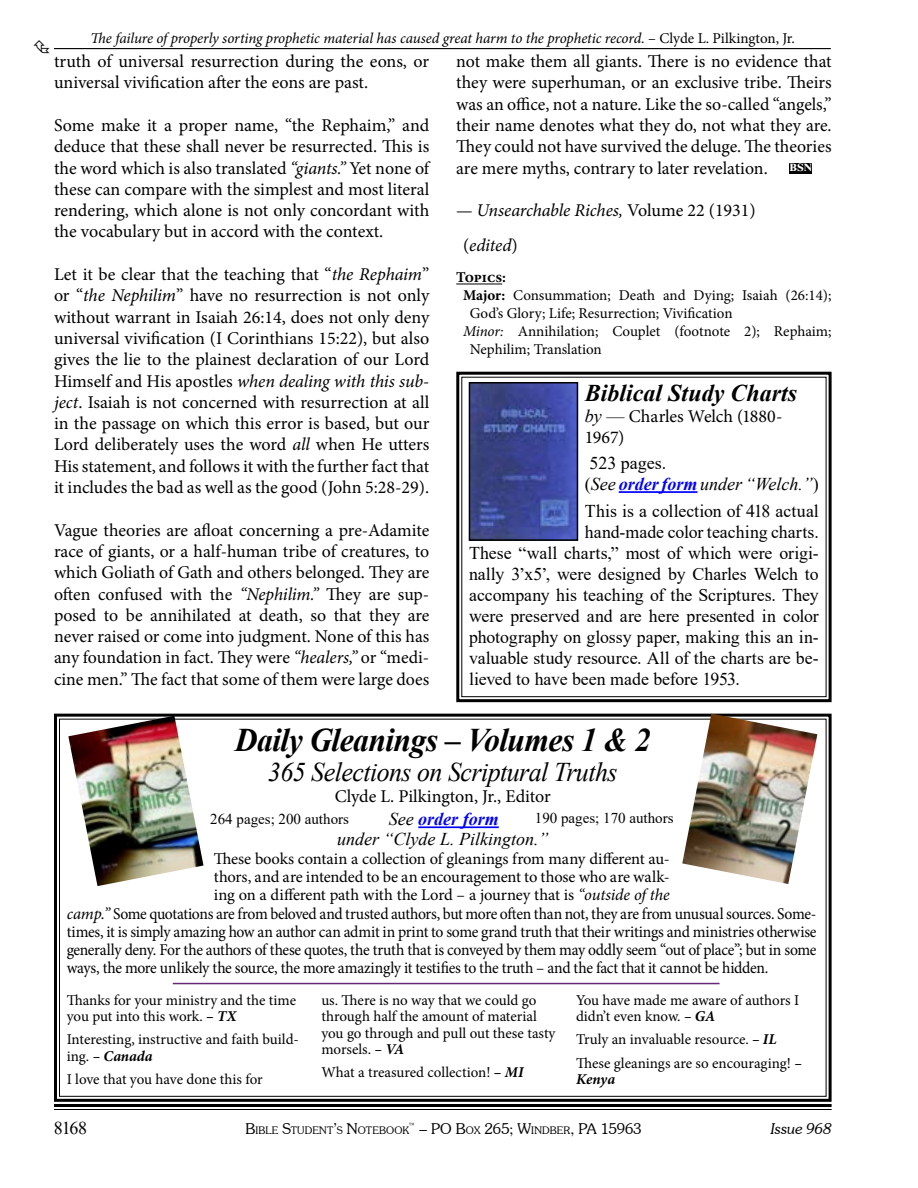
<style>
.page{position:relative;width:918px;height:1188px;background:#fff}
.page>*{position:absolute;margin:0;border:0;box-sizing:border-box;transform-origin:0 0}
.t1{font:italic 700 33px "Times New Roman";letter-spacing:-.02em;color:#000;scale:.96 1}
.t2{font:italic 27px "Times New Roman";letter-spacing:-.02em;color:#000;scale:.96 1}
.t3{font:italic 700 24px "Times New Roman";color:#000}
.t4{font:18px/21.3px "Minion Pro";letter-spacing:-.005em;color:#000;text-align:justify}
.t5{font:18px "Times New Roman";color:#000}
.t6{font:italic 18px/19.5px "Times New Roman";color:#000;text-align:center}
.t7{font:italic 18px/34.8px "Minion Pro";letter-spacing:-.01em;color:#000}
.t8{font:16.5px/18px "Minion Pro";letter-spacing:-.02em;color:#000;text-align:justify;scale:.95 1}
.t9{font:16.5px/18px "Minion Pro";letter-spacing:-.02em;color:#000;text-align:justify}
.t10{font:15px/16.5px "Minion Pro";letter-spacing:-.005em;color:#000}
.t11{font:italic 15px "Minion Pro";letter-spacing:-.01em;color:#000}
.t12{font:15px "Times New Roman";color:#000}
.t13{font:300 15px "Souvenir IT Cby BT";color:#000}
.t14{font:italic 300 15px "Souvenir IT Cby BT";letter-spacing:.005em;color:#000}
.t15{font:700 15px "Minion Pro";letter-spacing:-.005em;color:#000}
.t16{font:italic 700 15px "Minion Pro";color:#000}
.t17{font:700 15px "Times New Roman";color:#fff}
.t18{font:300 10.5px "Souvenir IT Cby BT";letter-spacing:.015em;color:#000}
.t19{font:300 8.7px "Souvenir IT Cby BT";color:#000}
.s1{font-style:normal}
.s2{font-style:italic}
.s3{font-weight:700}
.s4{font-family:"Times New Roman";font-style:italic}
.s5{font-family:"Times New Roman"}
.s6{font-weight:700;color:#00f}
.s7{font-weight:700;font-style:italic}
.s8{font-size:10.5px}
.s9{font-size:15px}
</style>
<div class="page">
<hr style="left:54px;top:1104px;width:778px;height:3px;background:#000">
<hr style="left:54px;top:1109px;width:778px;height:1px;background:#000">
<hr style="left:54px;top:48px;width:777px;height:1px;background:#000">
<svg style="left:54px;top:713px;width:778px;height:389px"></svg>
<img style="left:68px;top:716px;width:136px;height:170px">
<hr style="left:173px;top:983px;width:547px;height:1px;background:#672878">
<img style="left:682px;top:714px;width:135px;height:170px">
<hr style="left:418px;top:826px;width:81px;height:2px;background:#00f">
<hr style="left:456px;top:284px;width:46px;height:1px;background:#000">
<svg style="left:456px;top:371px;width:376px;height:332px"></svg>
<img style="left:472px;top:385px;width:103px;height:153px">
<div style="left:469px;top:382px;width:109px;height:159px;border:2px solid #000"></div>
<div style="left:789px;top:163px;width:23px;height:10px;background:#000"></div>
<p class="t11" style="left:91px;top:28px;width:706px">The failure of properly sorting prophetic material has caused great harm to the prophetic record. <span class="s1">– Clyde L. Pilkington, Jr.</span></p>
<p class="t4" style="left:54px;top:51px;width:377px">truth of universal resurrection during the eons, or universal vivification after the eons are past.</p>
<p class="t4" style="left:54px;top:115px;width:377px">Some make it a proper name, “the Rephaim,” and deduce that these shall never be resurrected. This is the word which is also translated <span class="s2">“giants.”</span> Yet none of these can compare with the simplest and most literal rendering, which alone is not only concordant with the vocabulary but in accord with the context.</p>
<p class="t4" style="left:54px;top:264px;width:377px">Let it be clear that the teaching that “<span class="s2">the Rephaim</span>” or “<span class="s2">the Nephilim</span>” have no resurrection is not only without warrant in Isaiah 26:14, does not only deny universal vivification (I Corinthians 15:22), but also gives the lie to the plainest declaration of our Lord Himself and His apostles <span class="s2">when dealing with this sub&shy;ject</span>. Isaiah is not concerned with resurrection at all in the passage on which this error is based, but our Lord deliberately uses the word <span class="s2">all</span> when He utters His statement, and follows it with the further fact that it includes the bad as well as the good (John 5:28-29).</p>
<p class="t4" style="left:54px;top:519px;width:377px">Vague theories are afloat concerning a pre-Adamite race of giants, or a half-human tribe of creatures, to which Goliath of Gath and others belonged. They are often confused with the <span class="s2">“Nephilim.”</span> They are sup&shy;posed to be annihilated at death, so that they are never raised or come into judgment. None of this has any foundation in fact. They were <span class="s2">“healers,”</span> or “medi&shy;cine men.” The fact that some of them were large does</p>
<p class="t4" style="left:456px;top:51px;width:377px">not make them all giants. There is no evidence that they were superhuman, or an exclusive tribe. Theirs was an office, not a nature. Like the so-called “angels,” their name denotes what they do, not what they are.<br>They could not have survived the deluge. The theories are mere myths, contrary to later revelation.</p>
<p class="t7" style="left:463px;top:193px;width:294px;text-indent:-7px"><span class="s1">—</span> Unsearchable Riches, <span class="s1">Volume 22 (1931) (</span>edited<span class="s1">)</span></p>
<p class="t15" style="left:456px;top:267px;width:51px">Topics:</p>
<p class="t10" style="left:463px;top:288px;width:370px"><span class="s3">Major:</span> Consummation; Death and Dying; Isaiah (26:14);</p>
<p class="t10" style="left:470px;top:306px;width:264px">God’s Glory; Life; Resurrection; Vivification</p>
<p class="t10" style="left:463px;top:324px;width:370px"><span class="s2">Minor:</span> Annihilation; Couplet (footnote 2); Rephaim;</p>
<p class="t10" style="left:470px;top:342px;width:133px">Nephilim; Translation</p>
<h3 class="t3" style="left:585px;top:376px;width:214px">Biblical Study Charts</h3>
<p class="t4" style="left:585px;top:406px;width:199px"><span class="s4">by</span> <span class="s5">—</span> Charles Welch (1880-<br>1967)</p>
<p class="t6" style="left:585px;top:452px;width:235px;line-height:21px;text-align:left"><span class="s1">523 pages.<br>(</span>See <span class="s6">order form</span> under “Welch.”<span class="s1">)</span></p>
<p class="t5" style="left:585px;top:498px;width:235px">This is a collection of 418 actual</p>
<p class="t5" style="left:585px;top:519px;width:235px">hand-made color teaching charts.</p>
<p class="t5" style="left:469px;top:540px;width:351px">These “wall charts,” most of which were origi-</p>
<p class="t5" style="left:469px;top:561px;width:351px">nally 3’x5’, were designed by Charles Welch to</p>
<p class="t5" style="left:469px;top:582px;width:351px">accompany his teaching of the Scriptures. They</p>
<p class="t5" style="left:469px;top:603px;width:351px">were preserved and are here presented in color</p>
<p class="t5" style="left:469px;top:624px;width:351px">photography on glossy paper, making this an in-</p>
<p class="t5" style="left:469px;top:645px;width:351px">valuable study resource. All of the charts are be-</p>
<p class="t5" style="left:469px;top:666px;width:272px">lieved to have been made before 1953.</p>
<p class="t17" style="left:789px;top:156px;width:24px">bsn</p>
<h1 class="t1" style="left:235px;top:717px;width:435px">Daily Gleanings – Volumes 1 &amp; 2</h1>
<h2 class="t2" style="left:268px;top:753px;width:366px">365 Selections on Scriptural Truths</h2>
<p class="t4" style="left:335px;top:786px;width:218px">Clyde L. Pilkington, Jr., Editor</p>
<p class="t12" style="left:210px;top:808px;width:140px">264 pages; 200 authors</p>
<p class="t12" style="left:535px;top:808px;width:140px">190 pages; 170 authors</p>
<p class="t6" style="left:337px;top:809px;width:213px">See <span class="s6">order form<br></span>under “Clyde L. Pilkington.”</p>
<p class="t9" style="left:214px;top:850px;width:457px">These books contain a collection of gleanings from many different au&shy;thors, and are intended to be an encouragement to those who are walk&shy;ing on a different path with the Lord – a journey that is <span class="s2">“outside of the</span></p>
<p class="t8" style="left:67px;top:904px;width:791px"><span class="s2">camp.”</span> Some quotations are from beloved and trusted authors, but more often than not, they are from unusual sources. Some&shy;times, it is simply amazing how an author can admit in print to some grand truth that their writings and ministries otherwise generally deny. For the authors of these quotes, the truth that is conveyed by them may oddly seem “out of place”; but in some ways, the more unlikely the source, the more amazingly it testifies to the truth – and the fact that it cannot be hidden.</p>
<p class="t10" style="left:67px;top:992px;width:231px">Thanks for your ministry and the time you put into this work. <span class="s3">–</span> <span class="s7">TX</span></p>
<p class="t10" style="left:67px;top:1032px;width:234px">Interesting, instructive and faith build&shy;ing. <span class="s7">– Canada</span></p>
<p class="t10" style="left:67px;top:1071px;width:197px">I love that you have done this for</p>
<p class="t10" style="left:321px;top:992px;width:236px">us. There is no way that we could go through half the amount of material you go through and pull out these tasty morsels. <span class="s7">– VA</span></p>
<p class="t10" style="left:321px;top:1065px;width:204px">What a treasured collection! <span class="s3">–</span> <span class="s7">MI</span></p>
<p class="t10" style="left:576px;top:992px;width:225px">You have made me aware of authors I didn’t even know. <span class="s7">– GA</span></p>
<p class="t10" style="left:576px;top:1028px;width:227px;line-height:23.2px">Truly an invaluable resource. <span class="s7">– IL<br></span>These gleanings are so encouraging! <span class="s7">–</span></p>
<p class="t16" style="left:576px;top:1069px;width:41px">Kenya</p>
<p class="t5" style="left:54px;top:1115px;width:35px">8168</p>
<p class="t13" style="left:419px;top:1119px;width:224px">– PO B<span class="s8">OX</span> 265; W<span class="s8">INDBER</span>, PA 15963</p>
<p class="t14" style="left:771px;top:1119px;width:62px">Issue 968</p>
<p class="t18" style="left:245px;top:1124px;width:165px"><span class="s9">B</span>IBLE <span class="s9">S</span>TUDENT<span class="s9">’</span>S <span class="s9">N</span>OTEBOOK</p>
<p class="t19" style="left:408px;top:1121px;width:9px">™</p>
</div>
